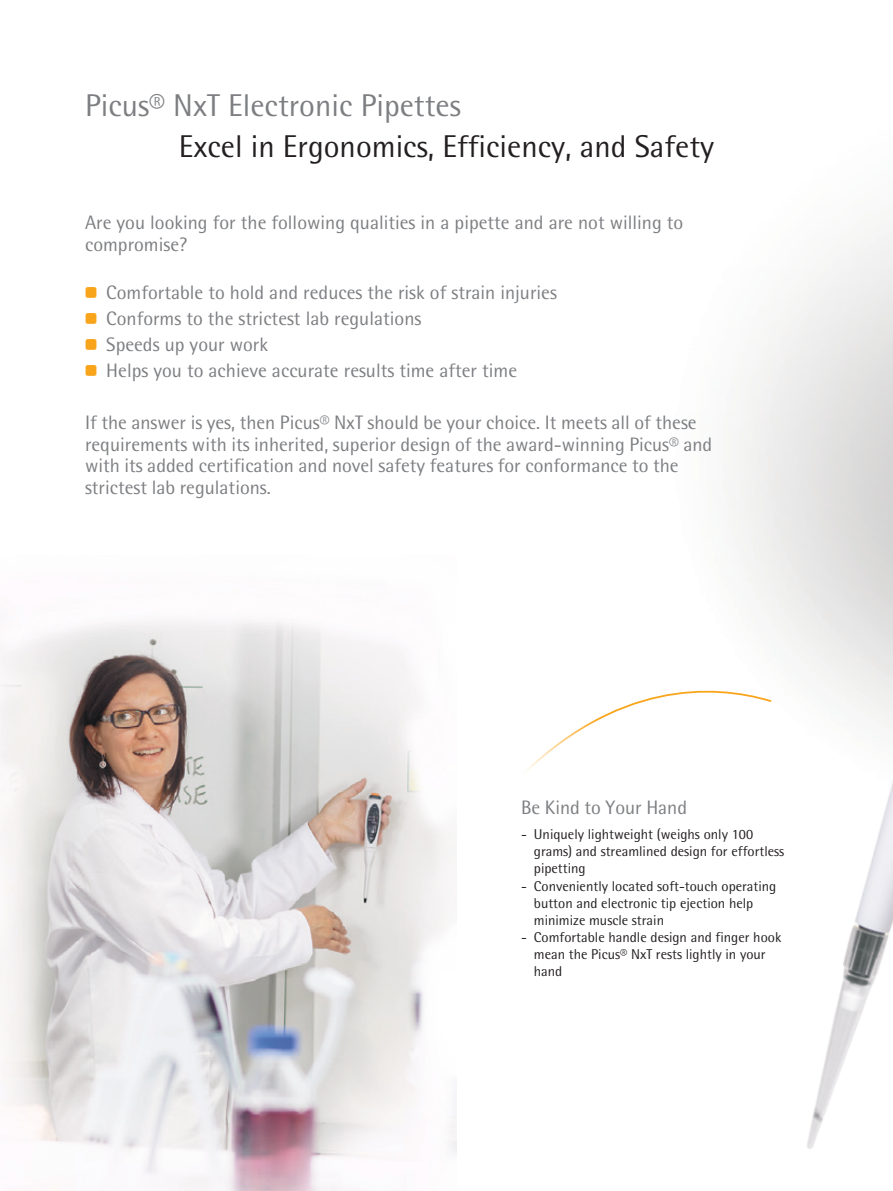
<style>
.page{position:relative;width:893px;height:1191px;background:#fff}
.page>*{position:absolute;margin:0;border:0;box-sizing:border-box;transform-origin:0 0}
.t1{font:31.5px "Sartorius Rotis Sans 2013";color:#231f20}
.t2{font:31.5px "Sartorius Rotis Sans 2013";color:#7c7e81}
.t3{font:19.5px/21.8px "Sartorius Rotis Sans 2013";color:#7c7e81}
.t4{font:14.25px/17.1px "Sartorius Rotis Sans 2013";color:#231f20}
.s1{font-family:"Koz Go Pro";font-size:12px;color:#f9a51b}
</style>
<div class="page">
<img style="left:0;top:620px;width:457px;height:571px">
<svg style="left:526px;top:697px;width:128px;height:74px"></svg>
<img style="left:654px;top:359px;width:239px;height:790px">
<h1 class="t2" style="left:85px;top:87px;width:377px">Picus® NxT Electronic Pipettes</h1>
<h1 class="t1" style="left:179px;top:127px;width:537px">Excel in Ergonomics, Efficiency, and Safety</h1>
<p class="t3" style="left:85px;top:212px;width:600px">Are you looking for the following qualities in a pipette and are not willing to compromise?</p>
<p class="t3" style="left:85px;top:279px;width:473px;line-height:26px"><span class="s1">⹅</span> Comfortable to hold and reduces the risk of strain injuries <span class="s1">⹅</span> Conforms to the strictest lab regulations<br><span class="s1">⹅</span> Speeds up your work<br><span class="s1">⹅</span> Helps you to achieve accurate results time after time</p>
<p class="t3" style="left:85px;top:411px;width:629px">If the answer is yes, then Picus® NxT should be your choice. It meets all of these requirements with its inherited, superior design of the award-winning Picus® and with its added certification and novel safety features for conformance to the strictest lab regulations.</p>
<p class="t3" style="left:521px;top:796px;width:168px">Be Kind to Your Hand</p>
<p class="t4" style="left:534px;top:825px;width:252px;text-indent:-13px">- Uniquely lightweight (weighs only 100 grams) and streamlined design for effortless pipetting</p>
<p class="t4" style="left:534px;top:877px;width:244px;text-indent:-13px">- Conveniently located soft-touch operating button and electronic tip ejection help minimize muscle strain</p>
<p class="t4" style="left:534px;top:928px;width:249px;text-indent:-13px">- Comfortable handle design and finger hook mean the Picus® NxT rests lightly in your hand</p>
</div>
